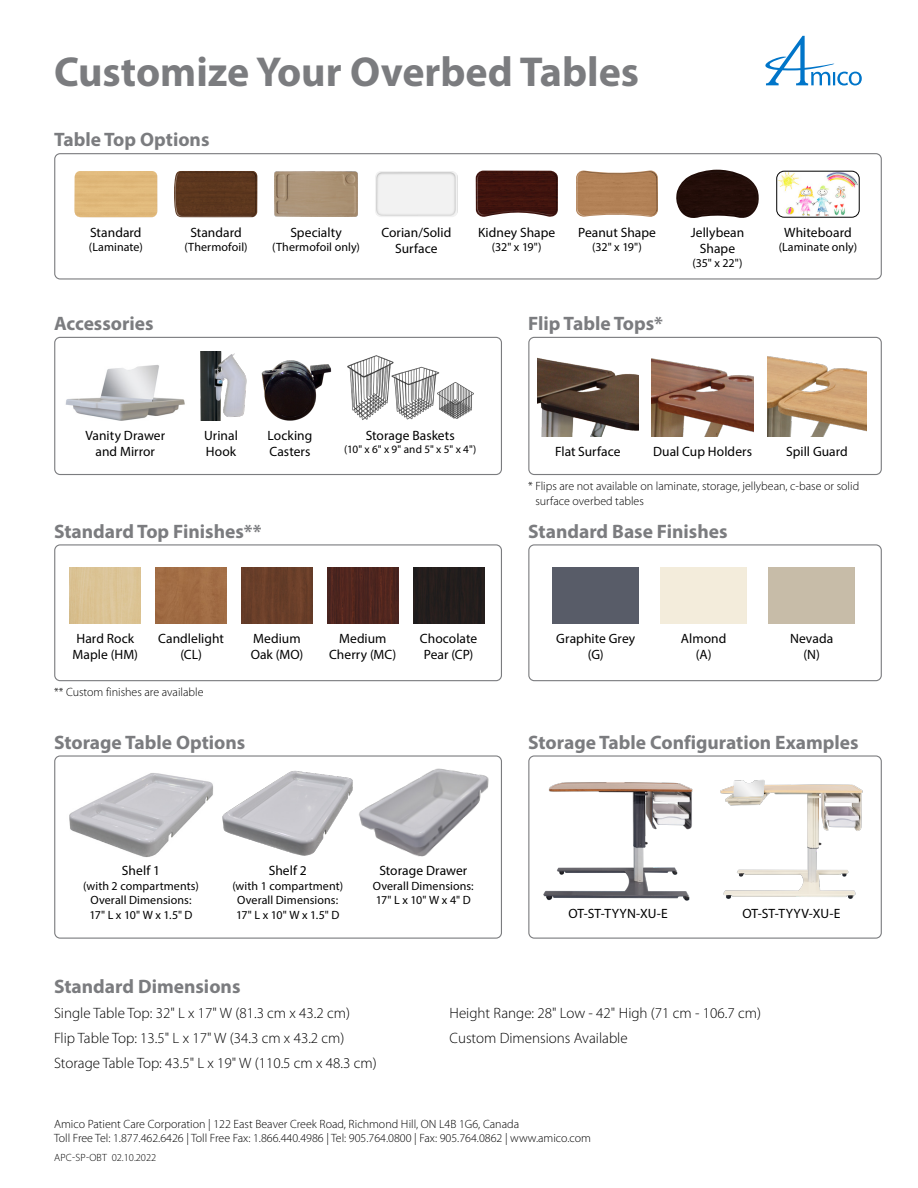
<style>
.page{position:relative;width:918px;height:1188px;background:#fff}
.page>*{position:absolute;margin:0;border:0;box-sizing:border-box;transform-origin:0 0}
.product_headers{font:700 42px "Myriad Pro";color:#7b7c7f}
.t1{font:700 19.5px "Myriad Pro";color:#7b7c7f}
.dimensions{font:300 15px "Myriad Pro";color:#000}
.option_labels{font:13.5px/16.2px "Myriad Pro";letter-spacing:.005em;color:#000;text-align:center}
.option_labels-2{font:13.5px "Myriad Pro";letter-spacing:.025em;color:#000}
.option_labels-3{font:12px/14.4px "Myriad Pro";letter-spacing:.005em;color:#000}
.APC_-_footer{font:300 12px "Myriad Pro";color:#000}
.small_notes{font:300 12px/15.8px "Myriad Pro";color:#000}
.options_label_smalle{font:11.25px "Myriad Pro";color:#000}
.APC_-_code{font:300 10.5px "Myriad Pro";letter-spacing:.01em;color:#000}
</style>
<div class="page">
<svg style="left:765px;top:36px;width:97px;height:50px"></svg>
<div style="left:54px;top:337px;width:448px;height:138px;border:1px solid #7b7c7f;border-radius:5px"></div>
<div style="left:528px;top:337px;width:354px;height:138px;border:1px solid #7b7c7f;border-radius:5px"></div>
<img style="left:65px;top:365px;width:120px;height:56px">
<img style="left:395px;top:366px;width:45px;height:54px">
<img style="left:347px;top:355px;width:48px;height:65px">
<img style="left:438px;top:383px;width:36px;height:35px">
<img style="left:200px;top:351px;width:132px;height:70px">
<img style="left:652px;top:358px;width:101px;height:78px">
<img style="left:537px;top:357px;width:101px;height:79px">
<img style="left:767px;top:356px;width:100px;height:80px">
<div style="left:54px;top:755px;width:448px;height:184px;border:1px solid #7b7c7f;border-radius:5px"></div>
<div style="left:528px;top:755px;width:354px;height:184px;border:1px solid #7b7c7f;border-radius:5px"></div>
<img style="left:69px;top:773px;width:144px;height:84px">
<img style="left:222px;top:770px;width:130px;height:86px">
<img style="left:352px;top:768px;width:137px;height:89px">
<img style="left:543px;top:782px;width:150px;height:119px">
<img style="left:720px;top:779px;width:143px;height:120px">
<div style="left:54px;top:153px;width:828px;height:127px;border:1px solid #7b7c7f;border-radius:5px"></div>
<img style="left:275px;top:172px;width:83px;height:44px">
<div style="left:74px;top:171px;width:83px;height:46px;background:#e1b97b"></div>
<img style="left:777px;top:171px;width:82px;height:46px">
<div style="left:777px;top:171px;width:82px;height:46px;border:1px solid #000;border-radius:7px"></div>
<img style="left:676px;top:170px;width:83px;height:37px">
<img style="left:678px;top:172px;width:79px;height:46px">
<img style="left:576px;top:170px;width:82px;height:47px">
<div style="left:578px;top:172px;width:78px;height:43px;background:#b28156"></div>
<img style="left:475px;top:170px;width:77px;height:41px">
<img style="left:476px;top:171px;width:82px;height:46px">
<img style="left:478px;top:172px;width:78px;height:44px">
<img style="left:375px;top:171px;width:83px;height:46px">
<div style="left:377px;top:174px;width:78px;height:40px;background:#f2f2f2"></div>
<img style="left:176px;top:171px;width:81px;height:46px">
<div style="left:175px;top:173px;width:80px;height:43px;background:#5c371e"></div>
<div style="left:54px;top:544px;width:448px;height:137px;border:1px solid #7b7c7f;border-radius:5px"></div>
<div style="left:528px;top:544px;width:354px;height:137px;border:1px solid #7b7c7f;border-radius:5px"></div>
<img style="left:70px;top:567px;width:71px;height:57px">
<div style="left:156px;top:567px;width:71px;height:57px;background:#a16c44"></div>
<img style="left:241px;top:567px;width:71px;height:57px">
<img style="left:327px;top:567px;width:71px;height:57px">
<div style="left:413px;top:567px;width:71px;height:57px;background:#231d1c"></div>
<div style="left:553px;top:567px;width:86px;height:57px;background:#585c68"></div>
<p class="product_headers" style="left:54px;top:44px;width:587px">Customize Your Overbed Tables</p>
<p class="t1" style="left:54px;top:127px;width:157px">Table Top Options</p>
<p class="option_labels" style="left:90px;top:224px;width:53px">Standard</p>
<p class="option_labels-3" style="left:89px;top:240px;width:55px">(Laminate)</p>
<p class="option_labels" style="left:190px;top:224px;width:53px">Standard</p>
<p class="option_labels-3" style="left:184px;top:240px;width:65px">(Thermofoil)</p>
<p class="option_labels" style="left:290px;top:224px;width:53px">Specialty</p>
<p class="option_labels-3" style="left:272px;top:240px;width:89px">(Thermofoil only)</p>
<p class="option_labels" style="left:381px;top:224px;width:71px">Corian/Solid<br>Surface</p>
<p class="option_labels" style="left:478px;top:224px;width:79px">Kidney Shape</p>
<p class="option_labels-3" style="left:492px;top:240px;width:51px">(32" x 19")</p>
<p class="option_labels" style="left:578px;top:224px;width:80px">Peanut Shape</p>
<p class="option_labels-3" style="left:592px;top:240px;width:51px">(32" x 19")</p>
<p class="option_labels" style="left:691px;top:224px;width:55px">Jellybean<br>Shape</p>
<p class="option_labels-3" style="left:693px;top:256px;width:51px">(35" x 22")</p>
<p class="option_labels" style="left:784px;top:224px;width:69px">Whiteboard</p>
<p class="option_labels-3" style="left:779px;top:240px;width:80px">(Laminate only)</p>
<p class="t1" style="left:54px;top:311px;width:101px">Accessories</p>
<p class="t1" style="left:528px;top:311px;width:137px">Flip Table Tops*</p>
<p class="option_labels" style="left:85px;top:427px;width:81px">Vanity Drawer and Mirror</p>
<p class="option_labels" style="left:366px;top:427px;width:91px">Storage Baskets</p>
<p class="option_labels" style="left:204px;top:427px;width:35px">Urinal</p>
<p class="option_labels" style="left:206px;top:443px;width:32px">Hook</p>
<p class="option_labels" style="left:555px;top:443px;width:67px">Flat Surface</p>
<p class="option_labels" style="left:653px;top:443px;width:101px">Dual Cup Holders</p>
<p class="option_labels" style="left:786px;top:443px;width:63px">Spill Guard</p>
<p class="option_labels" style="left:268px;top:427px;width:46px">Locking</p>
<p class="option_labels" style="left:269px;top:443px;width:43px">Casters</p>
<p class="options_label_smalle" style="left:344px;top:443px;width:133px">(10" x 6" x 9" and 5" x 5" x 4")</p>
<p class="small_notes" style="left:535px;top:478px;width:325px;text-indent:-7px">* Flips are not available on laminate, storage, jellybean, c-base or solid surface overbed tables</p>
<p class="t1" style="left:54px;top:518px;width:209px">Standard Top Finishes**</p>
<p class="t1" style="left:528px;top:518px;width:201px">Standard Base Finishes</p>
<p class="option_labels" style="left:420px;top:630px;width:59px;text-align:left">Chocolate<br>Pear (CP)</p>
<p class="option_labels" style="left:73px;top:630px;width:67px;text-align:left">Hard Rock<br>Maple (HM)</p>
<p class="option_labels" style="left:158px;top:630px;width:67px">Candlelight (CL)</p>
<p class="option_labels" style="left:251px;top:630px;width:54px;text-align:left">Medium<br>Oak (MO)</p>
<p class="option_labels" style="left:329px;top:630px;width:69px">Medium<br>Cherry (MC)</p>
<p class="option_labels" style="left:790px;top:630px;width:45px">Nevada (N)</p>
<p class="option_labels" style="left:556px;top:630px;width:80px">Graphite Grey (G)</p>
<p class="option_labels" style="left:681px;top:630px;width:47px">Almond (A)</p>
<p class="small_notes" style="left:54px;top:684px;width:151px">** Custom finishes are available</p>
<p class="t1" style="left:54px;top:729px;width:193px">Storage Table Options</p>
<p class="t1" style="left:528px;top:729px;width:332px">Storage Table Configuration Examples</p>
<p class="option_labels" style="left:122px;top:863px;width:40px">Shelf 1</p>
<p class="option_labels-3" style="left:83px;top:878px;width:117px">(with 2 compartments)</p>
<p class="option_labels-3" style="left:89px;top:893px;width:105px">Overall Dimensions:<br>17" L x 10" W x 1.5" D</p>
<p class="option_labels" style="left:269px;top:863px;width:40px">Shelf 2</p>
<p class="option_labels-3" style="left:232px;top:878px;width:112px">(with 1 compartment)</p>
<p class="option_labels-3" style="left:236px;top:893px;width:105px">Overall Dimensions:<br>17" L x 10" W x 1.5" D</p>
<p class="t1" style="left:54px;top:974px;width:188px">Standard Dimensions</p>
<p class="option_labels" style="left:379px;top:863px;width:89px">Storage Drawer</p>
<p class="option_labels-3" style="left:373px;top:878px;width:102px">Overall Dimensions:<br>17" L x 10" W x 4" D</p>
<p class="option_labels" style="left:568px;top:905px;width:101px">OT-ST-TYYN-XU-E</p>
<p class="option_labels-2" style="left:742px;top:905px;width:100px">OT-ST-TYYV-XU-E</p>
<p class="dimensions" style="left:54px;top:1004px;width:298px">Single Table Top: 32" L x 17" W (81.3 cm x 43.2 cm)</p>
<p class="dimensions" style="left:54px;top:1029px;width:292px">Flip Table Top: 13.5" L x 17" W (34.3 cm x 43.2 cm)</p>
<p class="dimensions" style="left:54px;top:1054px;width:324px">Storage Table Top: 43.5" L x 19" W (110.5 cm x 48.3 cm)</p>
<p class="dimensions" style="left:450px;top:1004px;width:313px">Height Range: 28" Low - 42" High (71 cm - 106.7 cm)</p>
<p class="dimensions" style="left:450px;top:1029px;width:180px">Custom Dimensions Available</p>
<p class="APC_-_footer" style="left:54px;top:1117px;width:467px">Amico Patient Care Corporation | 122 East Beaver Creek Road, Richmond Hill, ON L4B 1G6, Canada</p>
<p class="APC_-_footer" style="left:54px;top:1131px;width:539px">Toll Free Tel: 1.877.462.6426 | Toll Free Fax: 1.866.440.4986 | Tel: 905.764.0800 | Fax: 905.764.0862 | www.amico.com</p>
<p class="APC_-_code" style="left:54px;top:1151px;width:104px">APC-SP-OBT 02.10.2022</p>
</div>
